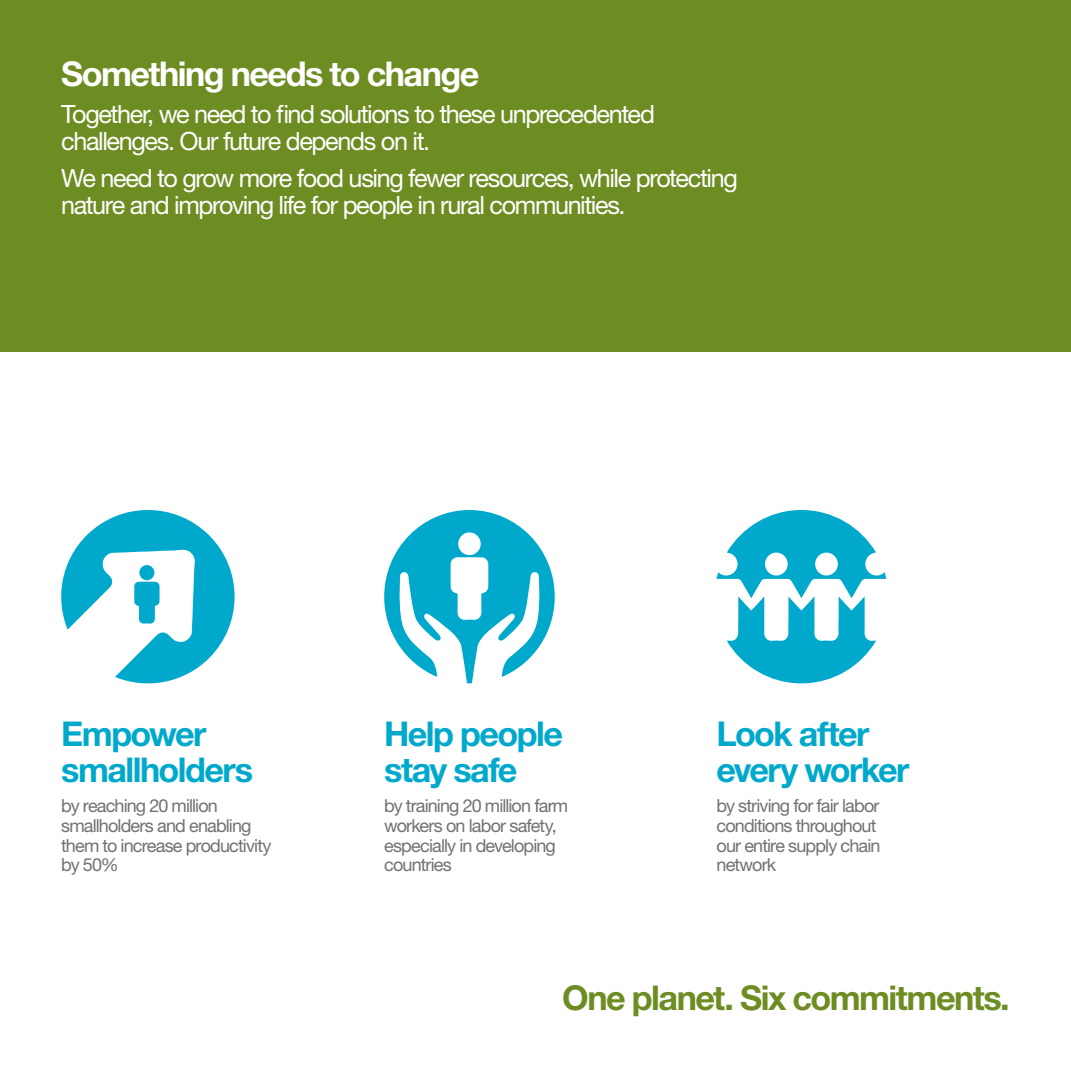
<style>
.page{position:relative;width:1071px;height:1071px;background:#fff}
.page>*{position:absolute;margin:0;border:0;box-sizing:border-box;transform-origin:0 0}
.t1{font:700 34.12px/36.1px "Helvetica Neue LT Std";letter-spacing:-.045em;color:#00a9cc}
.t2{font:700 34.12px "Helvetica Neue LT Std";letter-spacing:-.045em;color:#6d8d23}
.t3{font:700 34.12px "Helvetica Neue LT Std";letter-spacing:-.045em;color:#fff}
.t4{font:25.2px/26.9px "Helvetica Neue LT Std";letter-spacing:-.055em;color:#fff}
.t5{font:18.03px/19.8px "Helvetica Neue LT Std";letter-spacing:-.045em;color:#717074}
</style>
<div class="page">
<div style="left:0;top:0;width:1071px;height:352px;background:#6d8d23"></div>
<svg style="left:717px;top:510px;width:169px;height:173px"></svg>
<svg style="left:61px;top:510px;width:174px;height:174px"></svg>
<svg style="left:384px;top:510px;width:171px;height:173px"></svg>
<h1 class="t3" style="left:61px;top:52px;width:420px">Something needs to change</h1>
<h2 class="t4" style="left:61px;top:100px;width:595px">Together, we need to find solutions to these unprecedented challenges. Our future depends on it.</h2>
<h2 class="t4" style="left:61px;top:164px;width:678px">We need to grow more food using fewer resources, while protecting nature and improving life for people in rural communities.</h2>
<h1 class="t1" style="left:61px;top:715px;width:193px">Empower smallholders</h1>
<p class="t5" style="left:61px;top:795px;width:212px">by reaching 20 million smallholders and enabling them to increase productivity by 50%</p>
<h1 class="t1" style="left:384px;top:715px;width:180px">Help people stay safe</h1>
<p class="t5" style="left:384px;top:795px;width:186px">by training 20 million farm workers on labor safety, especially in developing countries</p>
<h1 class="t1" style="left:717px;top:715px;width:194px">Look after every worker</h1>
<p class="t5" style="left:717px;top:795px;width:165px">by striving for fair labor conditions throughout our entire supply chain network</p>
<h1 class="t2" style="left:562px;top:977px;width:449px">One planet. Six commitments.</h1>
</div>
